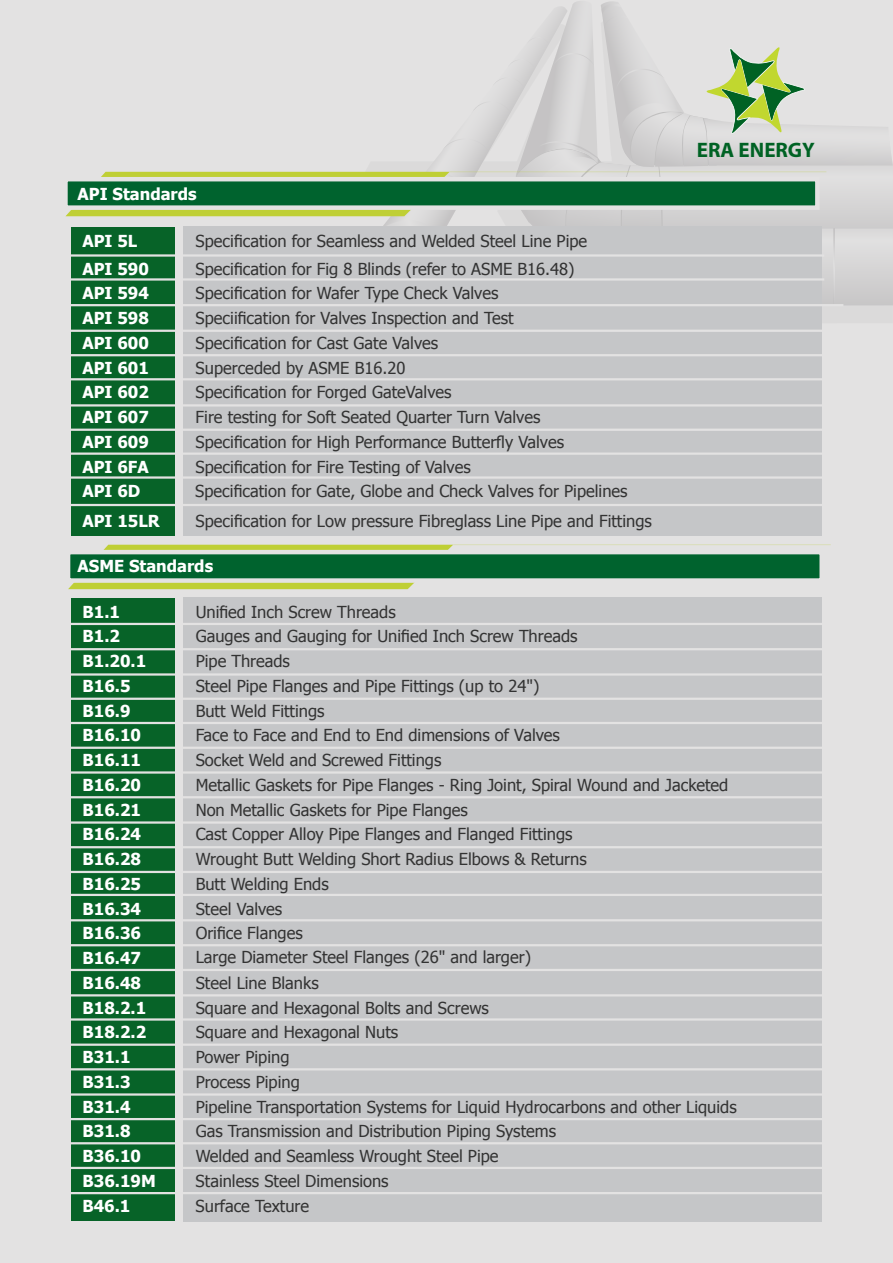
<style>
.page{position:relative;width:893px;height:1263px;background:#e3e2e2}
.page>*{position:absolute;margin:0;border:0;box-sizing:border-box;transform-origin:0 0}
.t1{font:700 21px "Myriad";color:#006224}
.t2{font:16.5px "Tahoma";color:#333}
.t3{font:700 16.5px "Tahoma";color:#fff}
</style>
<div class="page">
<svg style="left:68px;top:545px;width:385px;height:44px;background:#c3d14a"></svg>
<div style="left:66px;top:550px;width:758px;height:33px;background:#00632e;border:4px solid #e3e2e2"></div>
<div style="left:183px;top:227px;width:639px;height:309px;background:#c5c6c8"></div>
<div style="left:183px;top:597px;width:639px;height:624px;background:#c5c6c8"></div>
<div style="left:72px;top:227px;width:103px;height:309px;background:#076328"></div>
<div style="left:72px;top:598px;width:103px;height:623px;background:#076328"></div>
<hr style="left:65px;top:330px;width:778px;height:2px;background:#e3e2e2">
<hr style="left:65px;top:354px;width:778px;height:2px;background:#e3e2e2">
<hr style="left:65px;top:378px;width:778px;height:2px;background:#e3e2e2">
<hr style="left:65px;top:404px;width:778px;height:3px;background:#e3e2e2">
<hr style="left:65px;top:429px;width:778px;height:2px;background:#e3e2e2">
<hr style="left:65px;top:452px;width:778px;height:3px;background:#e3e2e2">
<hr style="left:65px;top:476px;width:778px;height:3px;background:#e3e2e2">
<hr style="left:55px;top:504px;width:779px;height:2px;background:#e3e2e2">
<hr style="left:60px;top:623px;width:779px;height:2px;background:#e3e2e2">
<hr style="left:60px;top:648px;width:779px;height:2px;background:#e3e2e2">
<hr style="left:61px;top:673px;width:779px;height:3px;background:#e3e2e2">
<hr style="left:61px;top:698px;width:779px;height:2px;background:#e3e2e2">
<hr style="left:63px;top:722px;width:778px;height:2px;background:#e3e2e2">
<hr style="left:62px;top:747px;width:779px;height:2px;background:#e3e2e2">
<hr style="left:63px;top:771px;width:778px;height:3px;background:#e3e2e2">
<hr style="left:59px;top:796px;width:778px;height:2px;background:#e3e2e2">
<hr style="left:59px;top:821px;width:778px;height:3px;background:#e3e2e2">
<hr style="left:54px;top:846px;width:779px;height:2px;background:#e3e2e2">
<hr style="left:50px;top:871px;width:778px;height:2px;background:#e3e2e2">
<hr style="left:48px;top:894px;width:778px;height:2px;background:#e3e2e2">
<hr style="left:46px;top:919px;width:779px;height:2px;background:#e3e2e2">
<hr style="left:46px;top:944px;width:779px;height:2px;background:#e3e2e2">
<hr style="left:50px;top:969px;width:779px;height:2px;background:#e3e2e2">
<hr style="left:52px;top:994px;width:778px;height:2px;background:#e3e2e2">
<hr style="left:49px;top:1018px;width:778px;height:2px;background:#e3e2e2">
<hr style="left:50px;top:1043px;width:779px;height:3px;background:#e3e2e2">
<hr style="left:57px;top:1068px;width:778px;height:2px;background:#e3e2e2">
<hr style="left:51px;top:1093px;width:778px;height:3px;background:#e3e2e2">
<hr style="left:57px;top:1118px;width:778px;height:2px;background:#e3e2e2">
<hr style="left:56px;top:1142px;width:778px;height:2px;background:#e3e2e2">
<hr style="left:55px;top:1167px;width:778px;height:2px;background:#e3e2e2">
<hr style="left:54px;top:1192px;width:779px;height:2px;background:#e3e2e2">
<svg style="left:65px;top:2px;width:828px;height:304px"></svg>
<p class="t3" style="left:78px;top:182px;width:120px">API Standards</p>
<p class="t3" style="left:82px;top:229px;width:56px">API 5L</p>
<p class="t2" style="left:196px;top:230px;width:393px">Specification for Seamless and Welded Steel Line Pipe</p>
<p class="t3" style="left:82px;top:257px;width:68px">API 590</p>
<p class="t2" style="left:196px;top:257px;width:380px">Specification for Fig 8 Blinds (refer to ASME B16.48)</p>
<p class="t3" style="left:82px;top:282px;width:68px">API 594</p>
<p class="t2" style="left:196px;top:282px;width:304px">Specification for Wafer Type Check Valves</p>
<p class="t3" style="left:82px;top:306px;width:68px">API 598</p>
<p class="t2" style="left:196px;top:307px;width:320px">Speciification for Valves Inspection and Test</p>
<p class="t3" style="left:82px;top:331px;width:68px">API 600</p>
<p class="t2" style="left:196px;top:332px;width:244px">Specification for Cast Gate Valves</p>
<p class="t3" style="left:82px;top:356px;width:68px">API 601</p>
<p class="t2" style="left:196px;top:356px;width:211px">Superceded by ASME B16.20</p>
<p class="t3" style="left:82px;top:381px;width:68px">API 602</p>
<p class="t2" style="left:196px;top:381px;width:257px">Specification for Forged GateValves</p>
<p class="t3" style="left:82px;top:405px;width:68px">API 607</p>
<p class="t2" style="left:196px;top:406px;width:346px">Fire testing for Soft Seated Quarter Turn Valves</p>
<p class="t3" style="left:82px;top:430px;width:68px">API 609</p>
<p class="t2" style="left:196px;top:431px;width:370px">Specification for High Performance Butterfly Valves</p>
<p class="t3" style="left:82px;top:455px;width:68px">API 6FA</p>
<p class="t2" style="left:196px;top:455px;width:277px">Specification for Fire Testing of Valves</p>
<p class="t3" style="left:82px;top:480px;width:59px">API 6D</p>
<p class="t2" style="left:195px;top:480px;width:434px">Specification for Gate, Globe and Check Valves for Pipelines</p>
<p class="t3" style="left:82px;top:509px;width:79px">API 15LR</p>
<p class="t2" style="left:196px;top:509px;width:458px">Specification for Low pressure Fibreglass Line Pipe and Fittings</p>
<p class="t3" style="left:78px;top:554px;width:137px">ASME Standards</p>
<p class="t1" style="left:697px;top:139px;width:120px">ERA ENERGY</p>
<p class="t3" style="left:82px;top:600px;width:39px">B1.1</p>
<p class="t2" style="left:196px;top:600px;width:202px">Unified Inch Screw Threads</p>
<p class="t3" style="left:82px;top:625px;width:39px">B1.2</p>
<p class="t2" style="left:196px;top:625px;width:383px">Gauges and Gauging for Unified Inch Screw Threads</p>
<p class="t3" style="left:82px;top:649px;width:65px">B1.20.1</p>
<p class="t2" style="left:196px;top:650px;width:96px">Pipe Threads</p>
<p class="t3" style="left:82px;top:674px;width:50px">B16.5</p>
<p class="t2" style="left:196px;top:675px;width:345px">Steel Pipe Flanges and Pipe Fittings (up to 24")</p>
<p class="t3" style="left:82px;top:699px;width:50px">B16.9</p>
<p class="t2" style="left:196px;top:699px;width:130px">Butt Weld Fittings</p>
<p class="t3" style="left:82px;top:724px;width:60px">B16.10</p>
<p class="t2" style="left:196px;top:724px;width:366px">Face to Face and End to End dimensions of Valves</p>
<p class="t3" style="left:82px;top:748px;width:60px">B16.11</p>
<p class="t2" style="left:196px;top:749px;width:247px">Socket Weld and Screwed Fittings</p>
<p class="t3" style="left:82px;top:773px;width:60px">B16.20</p>
<p class="t2" style="left:196px;top:774px;width:534px">Metallic Gaskets for Pipe Flanges - Ring Joint, Spiral Wound and Jacketed</p>
<p class="t3" style="left:82px;top:798px;width:60px">B16.21</p>
<p class="t2" style="left:196px;top:798px;width:274px">Non Metallic Gaskets for Pipe Flanges</p>
<p class="t3" style="left:82px;top:823px;width:60px">B16.24</p>
<p class="t2" style="left:196px;top:823px;width:378px">Cast Copper Alloy Pipe Flanges and Flanged Fittings</p>
<p class="t3" style="left:82px;top:847px;width:60px">B16.28</p>
<p class="t2" style="left:196px;top:848px;width:393px">Wrought Butt Welding Short Radius Elbows &amp; Returns</p>
<p class="t3" style="left:82px;top:872px;width:60px">B16.25</p>
<p class="t2" style="left:196px;top:873px;width:135px">Butt Welding Ends</p>
<p class="t3" style="left:82px;top:897px;width:60px">B16.34</p>
<p class="t2" style="left:196px;top:897px;width:88px">Steel Valves</p>
<p class="t3" style="left:82px;top:922px;width:60px">B16.36</p>
<p class="t2" style="left:196px;top:922px;width:109px">Orifice Flanges</p>
<p class="t3" style="left:82px;top:946px;width:60px">B16.47</p>
<p class="t2" style="left:196px;top:945px;width:337px">Large Diameter Steel Flanges (26" and larger)</p>
<p class="t3" style="left:82px;top:971px;width:60px">B16.48</p>
<p class="t2" style="left:196px;top:972px;width:125px">Steel Line Blanks</p>
<p class="t3" style="left:82px;top:996px;width:65px">B18.2.1</p>
<p class="t2" style="left:196px;top:996px;width:295px">Square and Hexagonal Bolts and Screws</p>
<p class="t3" style="left:82px;top:1021px;width:65px">B18.2.2</p>
<p class="t2" style="left:196px;top:1021px;width:204px">Square and Hexagonal Nuts</p>
<p class="t3" style="left:82px;top:1045px;width:50px">B31.1</p>
<p class="t2" style="left:196px;top:1046px;width:95px">Power Piping</p>
<p class="t3" style="left:82px;top:1070px;width:50px">B31.3</p>
<p class="t2" style="left:196px;top:1071px;width:106px">Process Piping</p>
<p class="t3" style="left:82px;top:1095px;width:50px">B31.4</p>
<p class="t2" style="left:196px;top:1095px;width:543px">Pipeline Transportation Systems for Liquid Hydrocarbons and other Liquids</p>
<p class="t3" style="left:82px;top:1120px;width:50px">B31.8</p>
<p class="t2" style="left:196px;top:1120px;width:362px">Gas Transmission and Distribution Piping Systems</p>
<p class="t3" style="left:82px;top:1144px;width:60px">B36.10</p>
<p class="t2" style="left:196px;top:1145px;width:304px">Welded and Seamless Wrought Steel Pipe</p>
<p class="t3" style="left:82px;top:1169px;width:75px">B36.19M</p>
<p class="t2" style="left:196px;top:1170px;width:195px">Stainless Steel Dimensions</p>
<p class="t3" style="left:82px;top:1194px;width:50px">B46.1</p>
<p class="t2" style="left:196px;top:1194px;width:115px">Surface Texture</p>
</div>
